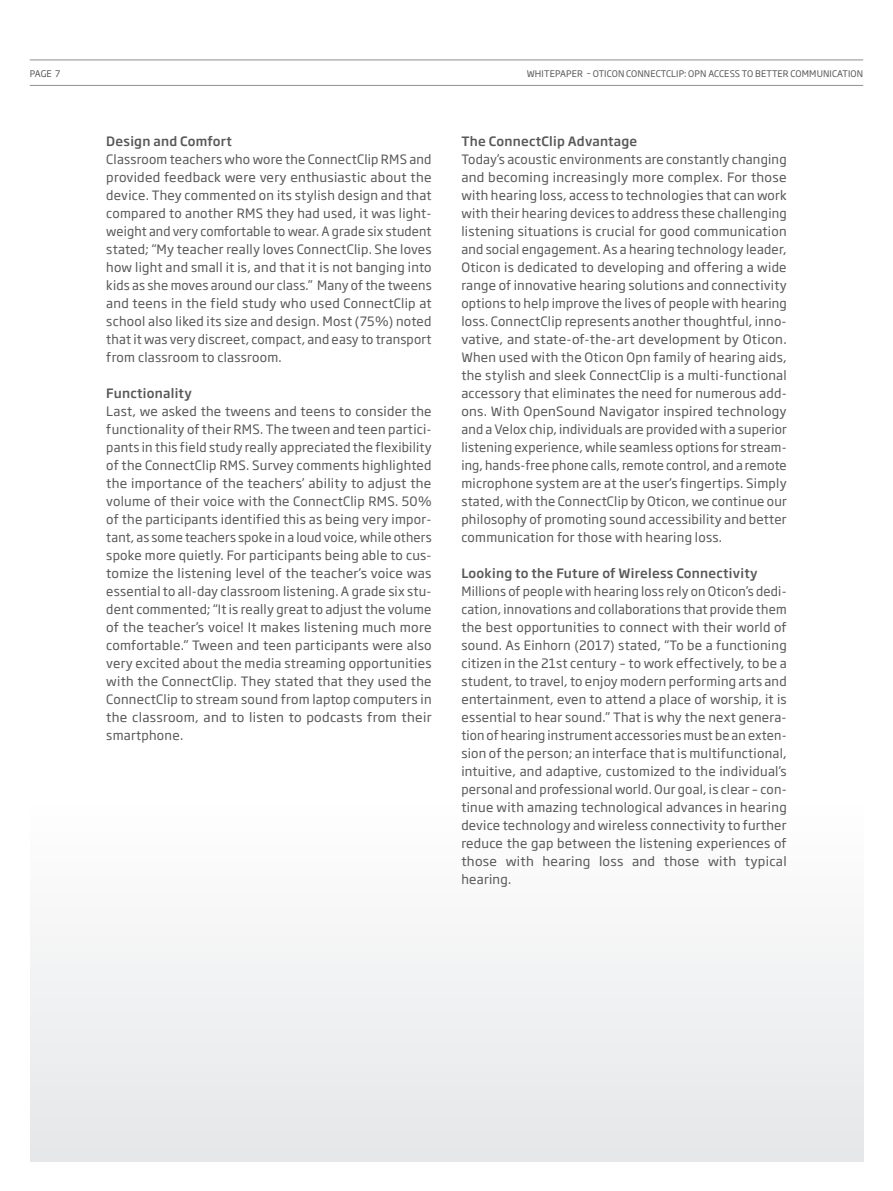
<style>
.page{position:relative;width:893px;height:1191px;background:#fff}
.page>*{position:absolute;margin:0;border:0;box-sizing:border-box;transform-origin:0 0}
.t1{font:12.75px/18px "Soho Gothic Pro";letter-spacing:.02em;color:#57585a;text-align:justify}
.t2{font:500 12.75px "Soho Gothic Pro";letter-spacing:.02em;color:#57585a}
.t3{font:9px "Soho Gothic Pro";letter-spacing:.015em;color:#57585a}
</style>
<div class="page">
<div style="left:30px;top:804px;width:833px;height:357px;background:#f2f2f3"></div>
<hr style="left:30px;top:85px;width:833px;height:1px;background:#928e8b">
<hr style="left:30px;top:60px;width:833px;height:1px;background:#928e8b">
<p class="t3" style="left:30px;top:66px;width:32px">PAGE 7</p>
<p class="t3" style="left:527px;top:66px;width:338px">WHITEPAPER – OTICON CONNECTCLIP: OPN ACCESS TO BETTER COMMUNICATION</p>
<p class="t2" style="left:106px;top:131px;width:127px">Design and Comfort</p>
<p class="t1" style="left:106px;top:150px;width:327px">Classroom teachers who wore the ConnectClip RMS and provided feedback were very enthusiastic about the device. They commented on its stylish design and that compared to another RMS they had used, it was light&shy;weight and very comfortable to wear. A grade six student stated; “My teacher really loves ConnectClip. She loves how light and small it is, and that it is not banging into kids as she moves around our class.” Many of the tweens and teens in the field study who used ConnectClip at school also liked its size and design. Most (75%) noted that it was very discreet, compact, and easy to transport from classroom to classroom.</p>
<p class="t2" style="left:106px;top:383px;width:87px">Functionality</p>
<p class="t1" style="left:106px;top:402px;width:327px">Last, we asked the tweens and teens to consider the functionality of their RMS. The tween and teen partici&shy;pants in this field study really appreciated the flexibility of the ConnectClip RMS. Survey comments highlighted the importance of the teachers’ ability to adjust the volume of their voice with the ConnectClip RMS. 50% of the participants identified this as being very impor&shy;tant, as some teachers spoke in a loud voice, while others spoke more quietly. For participants being able to cus&shy;tomize the listening level of the teacher’s voice was essential to all-day classroom listening. A grade six stu&shy;dent commented; “It is really great to adjust the volume of the teacher’s voice! It makes listening much more comfortable.” Tween and teen participants were also very excited about the media streaming opportunities with the ConnectClip. They stated that they used the ConnectClip to stream sound from laptop computers in the classroom, and to listen to podcasts from their smartphone.</p>
<p class="t2" style="left:461px;top:131px;width:177px">The ConnectClip Advantage</p>
<p class="t1" style="left:461px;top:150px;width:327px">Today’s acoustic environments are constantly changing and becoming increasingly more complex. For those with hearing loss, access to technologies that can work with their hearing devices to address these challenging listening situations is crucial for good communication and social engagement. As a hearing technology leader, Oticon is dedicated to developing and offering a wide range of innovative hearing solutions and connectivity options to help improve the lives of people with hearing loss. ConnectClip represents another thoughtful, inno&shy;vative, and state-of-the-art development by Oticon.<br>When used with the Oticon Opn family of hearing aids, the stylish and sleek ConnectClip is a multi-functional accessory that eliminates the need for numerous add&shy;ons. With OpenSound Navigator inspired technology and a Velox chip, individuals are provided with a superior listening experience, while seamless options for stream&shy;ing, hands-free phone calls, remote control, and a remote microphone system are at the user’s fingertips. Simply stated, with the ConnectClip by Oticon, we continue our philosophy of promoting sound accessibility and better communication for those with hearing loss.</p>
<p class="t2" style="left:461px;top:563px;width:298px">Looking to the Future of Wireless Connectivity</p>
<p class="t1" style="left:461px;top:582px;width:327px">Millions of people with hearing loss rely on Oticon’s dedi&shy;cation, innovations and collaborations that provide them the best opportunities to connect with their world of sound. As Einhorn (2017) stated, “To be a functioning citizen in the 21st century – to work effectively, to be a student, to travel, to enjoy modern performing arts and entertainment, even to attend a place of worship, it is essential to hear sound.” That is why the next genera&shy;tion of hearing instrument accessories must be an exten&shy;sion of the person; an interface that is multifunctional, intuitive, and adaptive, customized to the individual’s personal and professional world. Our goal, is clear – con&shy;tinue with amazing technological advances in hearing device technology and wireless connectivity to further reduce the gap between the listening experiences of those with hearing loss and those with typical hearing.</p>
</div>
